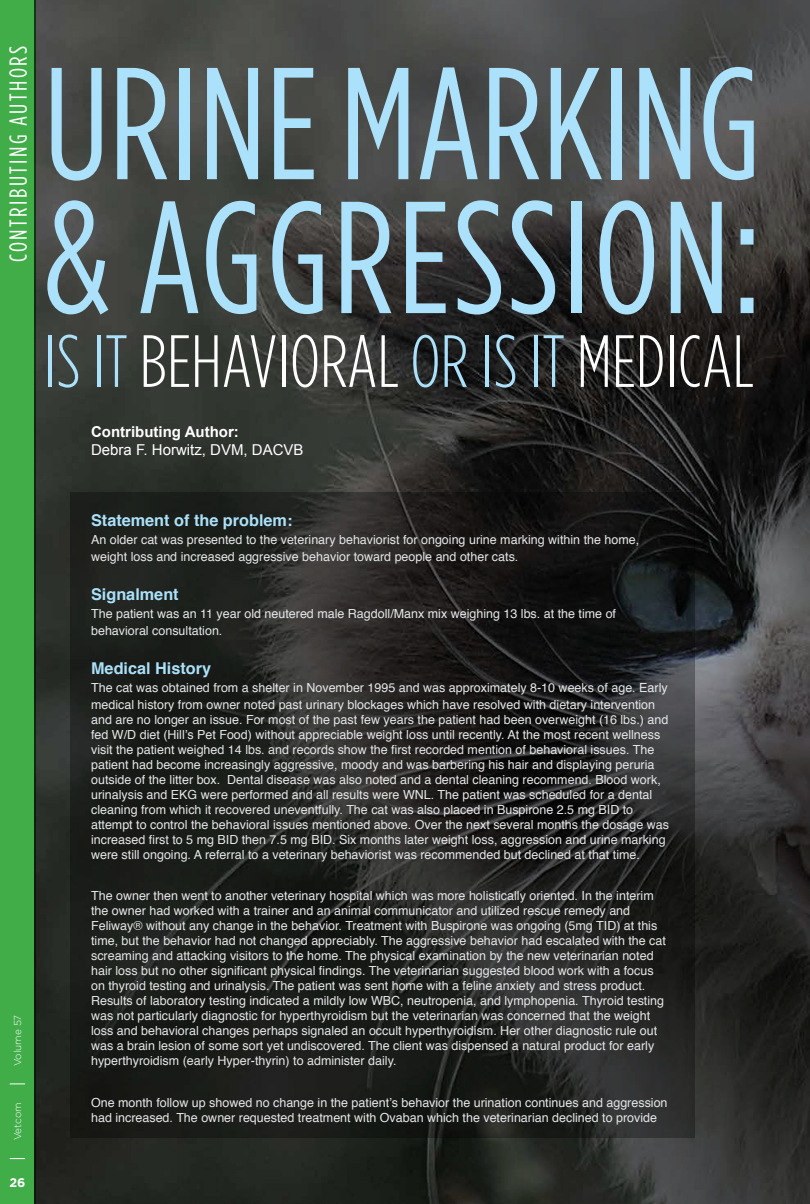
<style>
.page{position:relative;width:810px;height:1204px;background:#fff}
.page>*{position:absolute;margin:0;border:0;box-sizing:border-box;transform-origin:0 0}
.t1{font:159px/133.9px "Gotham Condensed";color:#abe1fa}
.t2{font:300 73.75px "Gotham Condensed";color:#fff}
.t3{font:24.62px "Gotham Condensed";letter-spacing:.1em;color:#fff}
.t4{font:700 16.25px "Helvetica";color:#abe1fa}
.t5{font:15px "Arial";color:#fff}
.t6{font:700 15px "Arial";color:#fff}
.t7{font:12.5px/15px "Helvetica";color:#e6e7e8}
.t8{font:700 12.5px "Gotham";color:#fff}
.t9{font:300 10px "Gotham";color:#fff}
.s1{color:#abe1fa}
</style>
<div class="page">
<div style="left:0;top:0;width:35px;height:1204px;background:#41ad49"></div>
<svg style="left:10px;top:1158px;width:15px;height:1px"></svg>
<svg style="left:10px;top:1083px;width:15px;height:1px"></svg>
<img style="left:35px;top:0;width:775px;height:1204px">
<h3 class="t3" style="left:5px;top:262px;width:218px;rotate:-90deg">CONTRIBUTING AUTHORS</h3>
<h1 class="t1" style="left:44px;top:54px;width:719px">URINE MARKING &amp; AGGRESSION:</h1>
<h2 class="t2" style="left:44px;top:322px;width:711px"><span class="s1">IS IT</span> BEHAVIORAL <span class="s1">OR IS IT</span> MEDICAL</h2>
<p class="t6" style="left:91px;top:421px;width:149px">Contributing Author:</p>
<p class="t5" style="left:91px;top:439px;width:214px">Debra F. Horwitz, DVM, DACVB</p>
<p class="t9" style="left:12px;top:1066px;width:53px;rotate:-90deg">Volume 57</p>
<p class="t9" style="left:12px;top:1140px;width:39px;rotate:-90deg">Vetcom</p>
<p class="t8" style="left:10px;top:1175px;width:18px">26</p>
<h3 class="t4" style="left:91px;top:507px;width:203px">Statement of the problem:</h3>
<p class="t7" style="left:91px;top:531px;width:550px;line-height:17.5px">An older cat was presented to the veterinary behaviorist for ongoing urine marking within the home, weight loss and increased aggressive behavior toward people and other cats.</p>
<h3 class="t4" style="left:91px;top:581px;width:89px">Signalment</h3>
<p class="t7" style="left:91px;top:605px;width:527px;line-height:17.5px">The patient was an 11 year old neutered male Ragdoll/Manx mix weighing 13 lbs. at the time of behavioral consultation.</p>
<h3 class="t4" style="left:91px;top:655px;width:122px">Medical History</h3>
<p class="t7" style="left:91px;top:679px;width:578px;line-height:17.5px">The cat was obtained from a shelter in November 1995 and was approximately 8-10 weeks of age. Early medical history from owner noted past urinary blockages which have resolved with dietary intervention</p>
<p class="t7" style="left:91px;top:712px;width:580px">and are no longer an issue. For most of the past few years the patient had been overweight (16 lbs.) and fed W/D diet (Hill’s Pet Food) without appreciable weight loss until recently. At the most recent wellness visit the patient weighed 14 lbs. and records show the first recorded mention of behavioral issues. The patient had become increasingly aggressive, moody and was barbering his hair and displaying peruria outside of the litter box. Dental disease was also noted and a dental cleaning recommend. Blood work, urinalysis and EKG were performed and all results were WNL. The patient was scheduled for a dental cleaning from which it recovered uneventfully. The cat was also placed in Buspirone 2.5 mg BID to attempt to control the behavioral issues mentioned above. Over the next several months the dosage was increased first to 5 mg BID then 7.5 mg BID. Six months later weight loss, aggression and urine marking were still ongoing. A referral to a veterinary behaviorist was recommended but declined at that time.</p>
<p class="t7" style="left:91px;top:889px;width:576px">The owner then went to another veterinary hospital which was more holistically oriented. In the interim the owner had worked with a trainer and an animal communicator and utilized rescue remedy and Feliway® without any change in the behavior. Treatment with Buspirone was ongoing (5mg TID) at this time, but the behavior had not changed appreciably. The aggressive behavior had escalated with the cat screaming and attacking visitors to the home. The physical examination by the new veterinarian noted hair loss but no other significant physical findings. The veterinarian suggested blood work with a focus on thyroid testing and urinalysis. The patient was sent home with a feline anxiety and stress product.<br>Results of laboratory testing indicated a mildly low WBC, neutropenia, and lymphopenia. Thyroid testing was not particularly diagnostic for hyperthyroidism but the veterinarian was concerned that the weight loss and behavioral changes perhaps signaled an occult hyperthyroidism. Her other diagnostic rule out was a brain lesion of some sort yet undiscovered. The client was dispensed a natural product for early hyperthyroidism (early Hyper-thyrin) to administer daily.</p>
<p class="t7" style="left:91px;top:1095px;width:578px">One month follow up showed no change in the patient’s behavior the urination continues and aggression had increased. The owner requested treatment with Ovaban which the veterinarian declined to provide</p>
</div>
